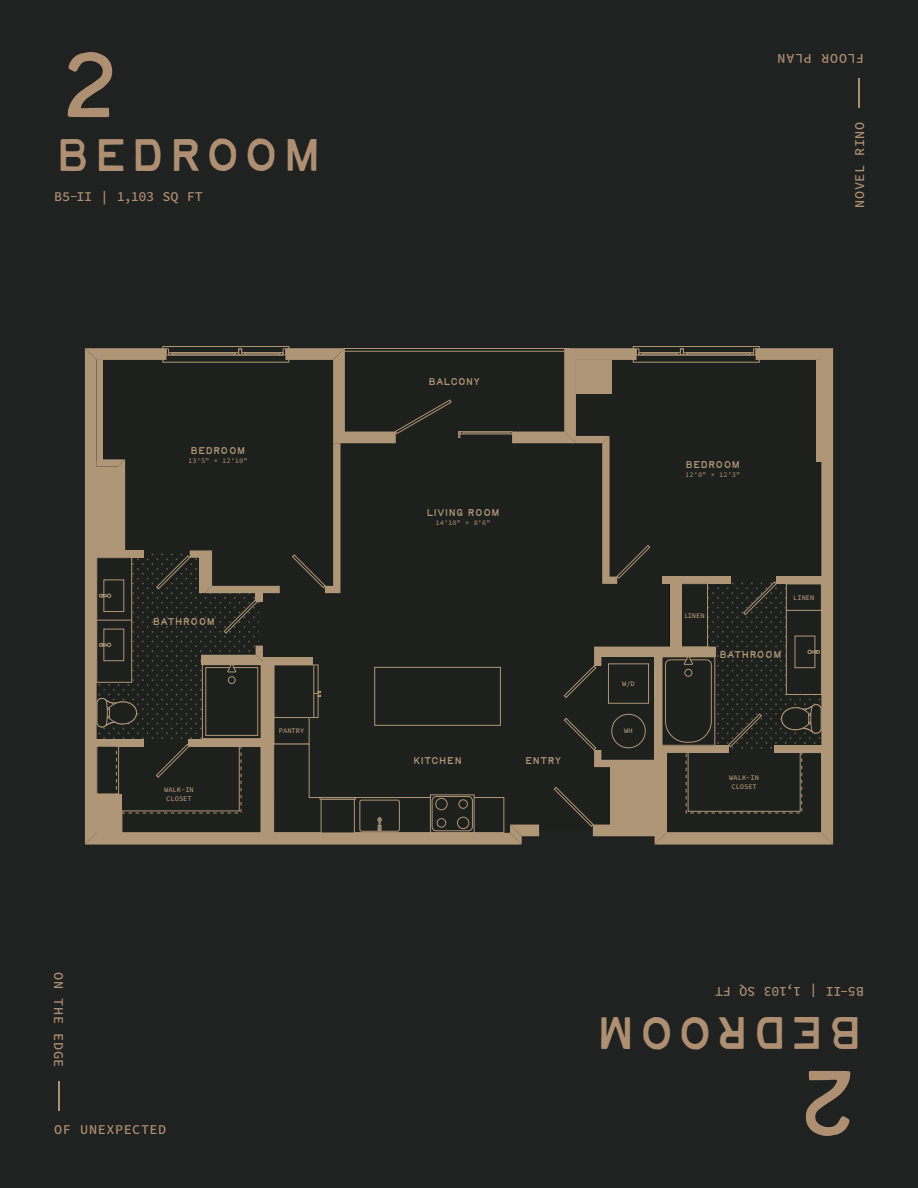
<style>
.page{position:relative;width:918px;height:1188px;background:#202222}
.page>*{position:absolute;margin:0;border:0;box-sizing:border-box;transform-origin:0 0}
.t1{font:90px "TAY Birdie";color:#af8f72}
.t2{font:45px "TAY Birdie";letter-spacing:-.015em;color:#af8f72}
.t3{font:13.5px "Source Code Variable";letter-spacing:.035em;color:#af8f72}
.t4{font:13.5px "Source Code Variable";letter-spacing:-.015em;color:#af8f72}
.t5{font:13.5px "Source Code Variable";letter-spacing:.055em;color:#af8f72}
.t6{font:9.75px "TAY Birdie";letter-spacing:-.065em;color:#af9677}
.t7{font:7.05px/8.6px "Source Code Variable";color:#af9677;text-align:center}
</style>
<div class="page">
<div style="left:633px;top:346px;width:126px;height:16px;border:1px solid #af9677"></div>
<div style="left:163px;top:346px;width:126px;height:16px;border:1px solid #af9677"></div>
<svg style="left:85px;top:348px;width:748px;height:497px"></svg>
<hr style="left:859px;top:78px;width:1px;height:30px;background:#af8f72">
<hr style="left:58px;top:1081px;width:2px;height:30px;background:#af8f72">
<p class="t1" style="left:54px;top:52px;width:74px">2</p>
<p class="t2" style="left:54px;top:138px;width:271px">BEDROOM</p>
<p class="t4" style="left:54px;top:187px;width:151px">B5-II | 1,103 SQ FT</p>
<p class="t6" style="left:190px;top:447px;width:57px">BEDROOM</p>
<p class="t7" style="left:188px;top:456px;width:61px">13'5" × 12'10"</p>
<p class="t6" style="left:153px;top:618px;width:64px">BATHROOM</p>
<p class="t7" style="left:164px;top:786px;width:31px">WALK-IN<br>CLOSET</p>
<p class="t7" style="left:279px;top:727px;width:27px">PANTRY</p>
<p class="t3" style="left:68px;top:972px;width:97px;rotate:90deg">ON THE EDGE</p>
<p class="t3" style="left:54px;top:1120px;width:114px">OF UNEXPECTED</p>
<p class="t5" style="left:864px;top:69px;width:88px;rotate:-180deg">FLOOR PLAN</p>
<p class="t3" style="left:850px;top:208px;width:88px;rotate:-90deg">NOVEL RINO</p>
<p class="t6" style="left:428px;top:378px;width:54px">BALCONY</p>
<p class="t6" style="left:426px;top:509px;width:76px">LIVING ROOM</p>
<p class="t7" style="left:436px;top:519px;width:57px">14'10" × 8'6"</p>
<p class="t6" style="left:413px;top:757px;width:51px">KITCHEN</p>
<p class="t6" style="left:525px;top:757px;width:38px">ENTRY</p>
<p class="t7" style="left:622px;top:680px;width:14px">W/D</p>
<p class="t7" style="left:624px;top:726px;width:10px">WH</p>
<p class="t6" style="left:685px;top:461px;width:57px">BEDROOM</p>
<p class="t7" style="left:685px;top:470px;width:57px">12'0" × 12'3"</p>
<p class="t7" style="left:685px;top:611px;width:22px">LINEN</p>
<p class="t7" style="left:793px;top:593px;width:23px">LINEN</p>
<p class="t6" style="left:719px;top:651px;width:64px">BATHROOM</p>
<p class="t7" style="left:729px;top:774px;width:31px">WALK-IN<br>CLOSET</p>
<p class="t3" style="left:818px;top:1001px;width:104px;rotate:-180deg">| 1,103 SQ FT</p>
<p class="t3" style="left:864px;top:1001px;width:40px;rotate:-180deg">B5-II</p>
<p class="t2" style="left:638px;top:1050px;width:45px;rotate:-180deg">M</p>
<p class="t2" style="left:864px;top:1050px;width:184px;rotate:-180deg">BED ROO</p>
<p class="t1" style="left:864px;top:1136px;width:74px;rotate:-180deg">2</p>
</div>
